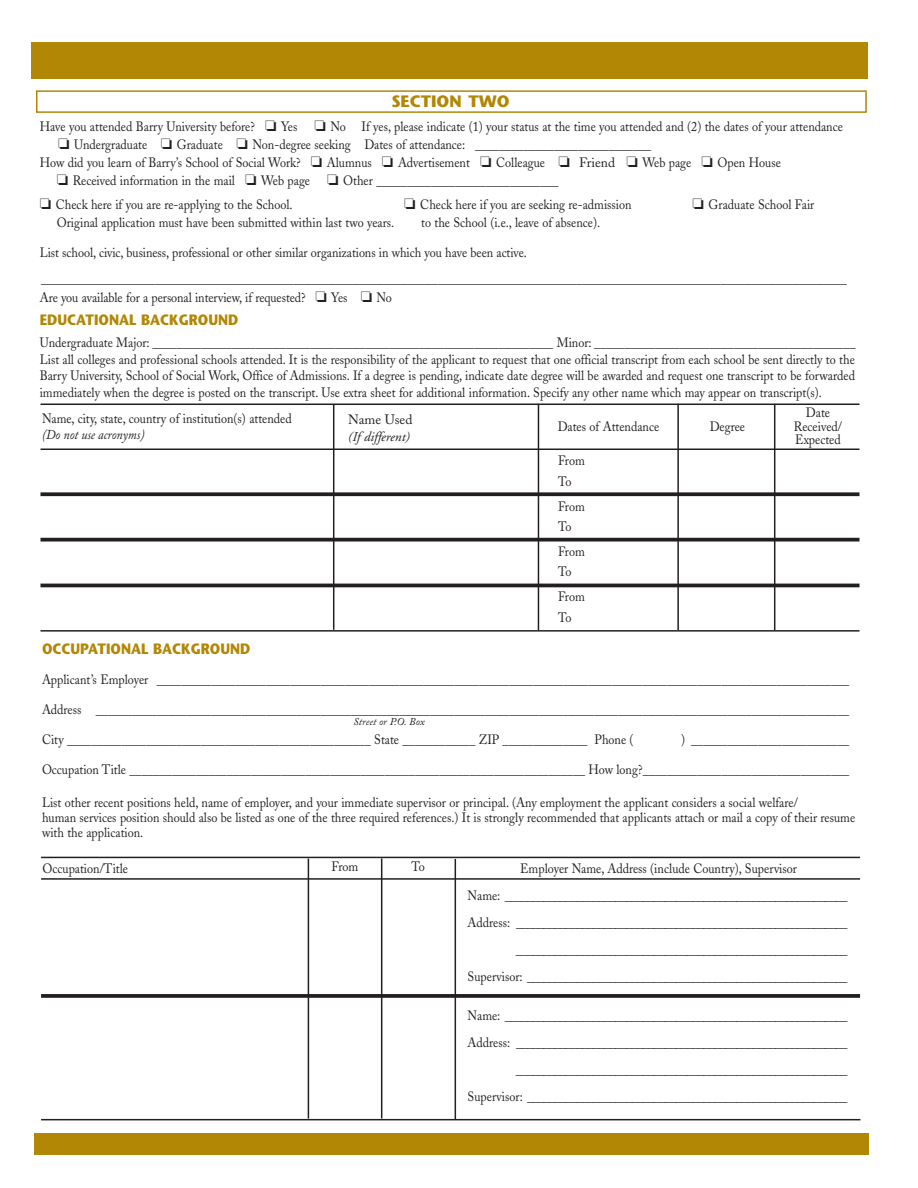
<style>
.page{position:relative;width:918px;height:1188px;background:#fff}
.page>*{position:absolute;margin:0;border:0;box-sizing:border-box;transform-origin:0 0}
.t1{font:700 16.5px "Stone Sans";color:#b28705}
.t2{font:700 15px "Stone Sans";color:#b28705;scale:.9 1}
.t3{font:13.5px/20.2px "Adobe Caslon";color:#231f20;scale:.9 1}
.t4{font:italic 13.5px "Adobe Caslon";color:#231f20;scale:.9 1}
.t5{font:italic 13.5px "Adobe Garamond";color:#231f20}
.t6{font:13.5px "Adobe Caslon";color:#231f20}
.t7{font:italic 10.5px "Adobe Caslon";color:#231f20}
</style>
<div class="page">
<hr style="left:40px;top:404px;width:820px;height:1px;background:#231f20">
<hr style="left:40px;top:449px;width:820px;height:1px;background:#231f20">
<svg style="left:40px;top:492px;width:820px;height:4px;background:#373435"></svg>
<svg style="left:40px;top:538px;width:820px;height:4px;background:#3d393a"></svg>
<hr style="left:40px;top:584px;width:820px;height:3px;background:#231f20">
<hr style="left:40px;top:630px;width:820px;height:2px;background:#231f20">
<hr style="left:774px;top:404px;width:1px;height:226px;background:#231f20">
<hr style="left:677px;top:404px;width:2px;height:226px;background:#231f20">
<hr style="left:538px;top:404px;width:1px;height:226px;background:#231f20">
<div style="left:34px;top:1133px;width:834px;height:22px;background:#b28705"></div>
<div style="left:32px;top:43px;width:836px;height:36px;background:#b28705"></div>
<div style="left:36px;top:90px;width:831px;height:23px;border:2px solid #b28705"></div>
<hr style="left:41px;top:857px;width:819px;height:1px;background:#231f20">
<hr style="left:41px;top:878px;width:819px;height:2px;background:#231f20">
<svg style="left:41px;top:994px;width:819px;height:4px;background:#302c2d"></svg>
<hr style="left:41px;top:1119px;width:819px;height:1px;background:#231f20">
<hr style="left:455px;top:859px;width:1px;height:260px;background:#231f20">
<hr style="left:308px;top:859px;width:1px;height:260px;background:#231f20">
<hr style="left:381px;top:858px;width:1px;height:260px;background:#231f20">
<hr style="left:333px;top:405px;width:1px;height:225px;background:#231f20">
<p class="t1" style="left:391px;top:95px;width:120px">SECTION TWO</p>
<p class="t3" style="left:40px;top:118px;width:894px">Have you attended Barry University before? ❏ Yes ❏ No If yes, please indicate (1) your status at the time you attended and (2) the dates of your attendance</p>
<p class="t3" style="left:58px;top:136px;width:661px">❏ Undergraduate ❏ Graduate ❏ Non-degree seeking Dates of attendance: _____________________________</p>
<p class="t3" style="left:40px;top:154px;width:825px">How did you learn of Barry’s School of Social Work? ❏ Alumnus ❏ Advertisement ❏ Colleague ❏ Friend ❏ Web page ❏ Open House</p>
<p class="t3" style="left:57px;top:172px;width:559px">❏ Received information in the mail ❏ Web page ❏ Other ______________________________</p>
<p class="t3" style="left:40px;top:196px;width:283px">❏ Check here if you are re-applying to the School.</p>
<p class="t3" style="left:404px;top:196px;width:254px">❏ Check here if you are seeking re-admission</p>
<p class="t3" style="left:693px;top:196px;width:137px">❏ Graduate School Fair</p>
<p class="t3" style="left:57px;top:214px;width:377px">Original application must have been submitted within last two years.</p>
<p class="t3" style="left:421px;top:214px;width:200px">to the School (i.e., leave of absence).</p>
<p class="t3" style="left:40px;top:241px;width:898px;line-height:25.5px">List school, civic, business, professional or other similar organizations in which you have been active. ______________________________________________________________________________________________________________________________________</p>
<p class="t3" style="left:40px;top:289px;width:393px">Are you available for a personal interview, if requested? ❏ Yes ❏ No</p>
<p class="t2" style="left:40px;top:314px;width:222px">EDUCATIONAL BACKGROUND</p>
<p class="t3" style="left:40px;top:336px;width:908px;line-height:16.6px;text-align:justify">Undergraduate Major: __________________________________________________________________ Minor: ___________________________________________ List all colleges and professional schools attended. It is the responsibility of the applicant to request that one official transcript from each school be sent directly to the Barry University, School of Social Work, Office of Admissions. If a degree is pending, indicate date degree will be awarded and request one transcript to be forwarded immediately when the degree is posted on the transcript. Use extra sheet for additional information. Specify any other name which may appear on transcript(s).</p>
<p class="t3" style="left:42px;top:410px;width:279px">Name, city, state, country of institution(s) attended</p>
<p class="t4" style="left:42px;top:430px;width:115px">(Do not use acronyms)</p>
<p class="t6" style="left:348px;top:415px;width:66px">Name Used</p>
<p class="t5" style="left:348px;top:431px;width:63px">(If different)</p>
<p class="t3" style="left:558px;top:418px;width:114px">Dates of Attendance</p>
<p class="t3" style="left:710px;top:418px;width:41px">Degree</p>
<p class="t3" style="left:558px;top:452px;width:31px">From<br>To</p>
<p class="t3" style="left:558px;top:498px;width:31px">From<br>To</p>
<p class="t3" style="left:558px;top:543px;width:31px">From<br>To</p>
<p class="t3" style="left:558px;top:588px;width:31px">From<br>To</p>
<p class="t3" style="left:794px;top:408px;width:55px;line-height:13.5px;text-align:center">Date<br>Received/<br>Expected</p>
<p class="t2" style="left:42px;top:643px;width:233px">OCCUPATIONAL BACKGROUND</p>
<p class="t3" style="left:42px;top:671px;width:898px">Applicant’s Employer __________________________________________________________________________________________________________________</p>
<p class="t3" style="left:42px;top:701px;width:898px">Address ____________________________________________________________________________________________________________________________</p>
<p class="t3" style="left:42px;top:731px;width:659px">City __________________________________________________ State ____________ ZIP ______________ Phone (</p>
<p class="t3" style="left:681px;top:731px;width:188px">) __________________________</p>
<p class="t3" style="left:42px;top:761px;width:898px">Occupation Title ___________________________________________________________________________ How long?__________________________________</p>
<p class="t3" style="left:42px;top:796px;width:905px;line-height:15px">List other recent positions held, name of employer, and your immediate supervisor or principal. (Any employment the applicant considers a social welfare/<br>human services position should also be listed as one of the three required references.) It is strongly recommended that applicants attach or mail a copy of their resume with the application.</p>
<p class="t7" style="left:353px;top:718px;width:73px">Street or P.O. Box</p>
<p class="t3" style="left:332px;top:858px;width:31px">From</p>
<p class="t3" style="left:412px;top:858px;width:16px">To</p>
<p class="t3" style="left:43px;top:860px;width:97px">Occupation/Title</p>
<p class="t3" style="left:520px;top:860px;width:309px">Employer Name, Address (include Country), Supervisor</p>
<p class="t3" style="left:468px;top:887px;width:424px">Name: _ _ _ _ _ _ _ _ _ _ _ _ _ _ _ _ _ _ _ _ _ _ _ _ _ _ _ _ _ _ _ _ _ _ _ _ _ _ _ _ _ _ _ _ _ _ _ _ _ _ _ _ _ _ _ _ _ _ _ _ _ _</p>
<p class="t3" style="left:468px;top:914px;width:424px">Address: _ _ _ _ _ _ _ _ _ _ _ _ _ _ _ _ _ _ _ _ _ _ _ _ _ _ _ _ _ _ _ _ _ _ _ _ _ _ _ _ _ _ _ _ _ _ _ _ _ _ _ _ _ _ _ _ _ _ _ _</p>
<p class="t3" style="left:516px;top:941px;width:370px">_ _ _ _ _ _ _ _ _ _ _ _ _ _ _ _ _ _ _ _ _ _ _ _ _ _ _ _ _ _ _ _ _ _ _ _ _ _ _ _ _ _ _ _ _ _ _ _ _ _ _ _ _ _ _ _ _ _ _ _</p>
<p class="t3" style="left:468px;top:968px;width:424px">Supervisor: _ _ _ _ _ _ _ _ _ _ _ _ _ _ _ _ _ _ _ _ _ _ _ _ _ _ _ _ _ _ _ _ _ _ _ _ _ _ _ _ _ _ _ _ _ _ _ _ _ _ _ _ _ _ _ _ _ _</p>
<p class="t3" style="left:468px;top:1004px;width:424px;line-height:27px;text-align:right">Name: _ _ _ _ _ _ _ _ _ _ _ _ _ _ _ _ _ _ _ _ _ _ _ _ _ _ _ _ _ _ _ _ _ _ _ _ _ _ _ _ _ _ _ _ _ _ _ _ _ _ _ _ _ _ _ _ _ _ _ _ _ _ Address: _ _ _ _ _ _ _ _ _ _ _ _ _ _ _ _ _ _ _ _ _ _ _ _ _ _ _ _ _ _ _ _ _ _ _ _ _ _ _ _ _ _ _ _ _ _ _ _ _ _ _ _ _ _ _ _ _ _ _ _ _ _ _ _ _ _ _ _ _ _ _ _ _ _ _ _ _ _ _ _ _ _ _ _ _ _ _ _ _ _ _ _ _ _ _ _ _ _ _ _ _ _ _ _ _ _ _ _ _ _ _ _ _ _ _ _ _ _ _ _ Supervisor: _ _ _ _ _ _ _ _ _ _ _ _ _ _ _ _ _ _ _ _ _ _ _ _ _ _ _ _ _ _ _ _ _ _ _ _ _ _ _ _ _ _ _ _ _ _ _ _ _ _ _ _ _ _ _ _ _ _</p>
</div>
